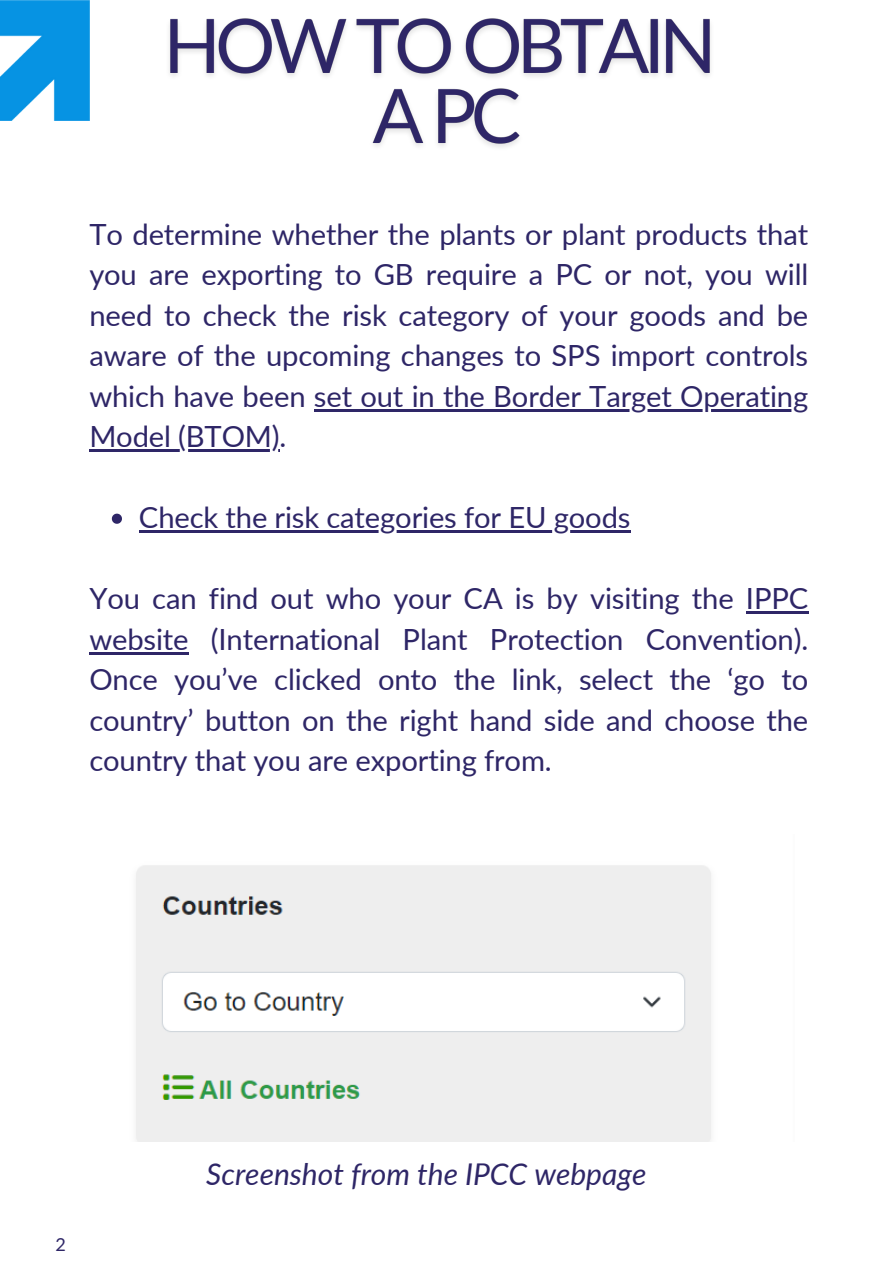
<style>
.page{position:relative;width:893px;height:1264px;background:#fff}
.page>*{position:absolute;margin:0;border:0;box-sizing:border-box;transform-origin:0 0}
.t1{font:italic 30px "Lato";color:#2e2667}
.t2{font:29.25px/40.5px "Lato";letter-spacing:-.005em;color:#2e2667;text-align:justify}
.t3{font:18px "Lato";color:#2e2667}
</style>
<div class="page">
<img style="left:0;top:0;width:89px;height:120px">
<img style="left:169px;top:18px;width:542px;height:130px">
<hr style="left:314px;top:409px;width:494px;height:2px;background:#2e2667">
<hr style="left:89px;top:449px;width:190px;height:3px;background:#2e2667">
<svg style="left:112px;top:513px;width:10px;height:11px"></svg>
<hr style="left:139px;top:530px;width:491px;height:3px;background:#2e2667">
<hr style="left:746px;top:611px;width:62px;height:3px;background:#2e2667">
<hr style="left:89px;top:652px;width:99px;height:2px;background:#2e2667">
<img style="left:136px;top:865px;width:575px;height:276px">
<p class="t2" style="left:89px;top:213px;width:720px">To determine whether the plants or plant products that you are exporting to GB require a PC or not, you will need to check the risk category of your goods and be aware of the upcoming changes to SPS import controls which have been set out in the Border Target Operating Model (BTOM).</p>
<p class="t2" style="left:139px;top:496px;width:493px">Check the risk categories for EU goods</p>
<p class="t2" style="left:89px;top:577px;width:720px">You can find out who your CA is by visiting the IPPC website (International Plant Protection Convention).<br>Once you’ve clicked onto the link, select the ‘go to country’ button on the right hand side and choose the country that you are exporting from.</p>
<p class="t3" style="left:56px;top:1233px;width:12px">2</p>
<p class="t1" style="left:206px;top:1155px;width:441px">Screenshot from the IPCC webpage</p>
</div>
